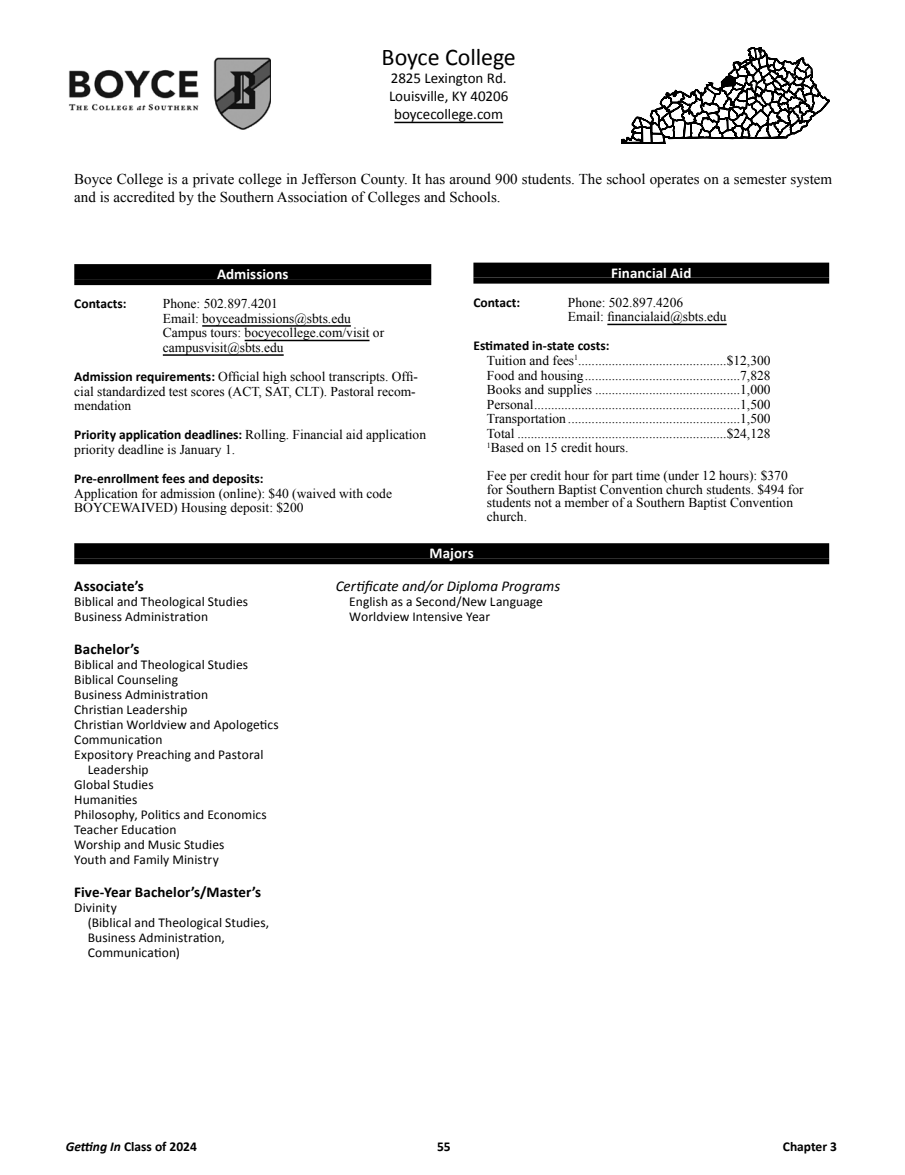
<style>
.page{position:relative;width:905px;height:1175px;background:#fff}
.page>*{position:absolute;margin:0;border:0;box-sizing:border-box;transform-origin:0 0}
.t1{font:24px "Calibri";letter-spacing:-.005em;color:#000}
.t2{font:15px/18px "Times New Roman";color:#000}
.t3{font:15px/18px "Calibri";color:#000;text-align:center}
.t4{font:700 15px "Calibri";letter-spacing:.005em;color:#000}
.t5{font:italic 15px "Calibri";color:#000}
.t6{font:700 15px "Calibri";letter-spacing:.005em;color:#fff}
.t7{font:13.5px/14.5px "Times New Roman";color:#000}
.t8{font:13.5px/15px "Calibri";letter-spacing:.005em;color:#000}
.t9{font:700 13.5px "Calibri";color:#000}
.s1{font-family:"Calibri";font-weight:700}
.s2{font-style:italic}
</style>
<div class="page">
<hr style="left:394px;top:122px;width:109px;height:1px;background:#000">
<div style="left:74px;top:264px;width:357px;height:15px;background:#000"></div>
<div style="left:74px;top:279px;width:357px;height:6px;background:#000"></div>
<hr style="left:202px;top:325px;width:149px;height:2px;background:#000">
<hr style="left:245px;top:340px;width:124px;height:1px;background:#000">
<hr style="left:163px;top:354px;width:121px;height:2px;background:#000">
<div style="left:473px;top:262px;width:356px;height:16px;background:#000"></div>
<div style="left:473px;top:278px;width:356px;height:6px;background:#000"></div>
<hr style="left:607px;top:324px;width:119px;height:1px;background:#000">
<svg style="left:621px;top:47px;width:208px;height:96px"></svg>
<img style="left:68px;top:57px;width:203px;height:73px">
<div style="left:74px;top:543px;width:755px;height:15px;background:#000"></div>
<div style="left:74px;top:558px;width:755px;height:6px;background:#000"></div>
<h1 class="t1" style="left:381px;top:42px;width:136px">Boyce College</h1>
<p class="t3" style="left:389px;top:69px;width:121px">2825 Lexington Rd.<br>Louisville, KY 40206 boycecollege.com</p>
<p class="t2" style="left:74px;top:170px;width:759px">Boyce College is a private college in Jefferson County. It has around 900 students. The school operates on a semester system and is accredited by the Southern Association of Colleges and Schools.</p>
<p class="t6" style="left:217px;top:265px;width:73px">Admissions</p>
<p class="t9" style="left:74px;top:295px;width:54px">Contacts:</p>
<p class="t7" style="left:163px;top:296px;width:223px">Phone: 502.897.4201<br>Email: boyceadmissions@sbts.edu<br>Campus tours: bocyecollege.com/visit or campusvisit@sbts.edu</p>
<p class="t7" style="left:74px;top:369px;width:345px"><span class="s1">Admission requirements:</span> Official high school transcripts. Offi&shy;cial standardized test scores (ACT, SAT, CLT). Pastoral recom&shy;mendation</p>
<p class="t7" style="left:74px;top:427px;width:353px"><span class="s1">Priority application deadlines:</span> Rolling. Financial aid application priority deadline is January 1.</p>
<p class="t9" style="left:74px;top:470px;width:191px">Pre-enrollment fees and deposits:</p>
<p class="t7" style="left:74px;top:485px;width:319px">Application for admission (online): $40 (waived with code<br>BOYCEWAIVED) Housing deposit: $200</p>
<p class="t6" style="left:611px;top:263px;width:82px">Financial Aid</p>
<p class="t9" style="left:473px;top:294px;width:48px">Contact:</p>
<p class="t7" style="left:568px;top:295px;width:160px">Phone: 502.897.4206<br>Email: financialaid@sbts.edu</p>
<p class="t9" style="left:473px;top:337px;width:138px">Estimated in-state costs:</p>
<p class="t7" style="left:487px;top:353px;width:285px;text-align:justify">Tuition and fees<sup>1</sup>............................................$12,300<br>Food and housing..............................................7,828<br>Books and supplies ...........................................1,000<br>Personal.............................................................1,500<br>Transportation ...................................................1,500<br>Total ..............................................................$24,128<br><sup>1</sup>Based on 15 credit hours.</p>
<p class="t7" style="left:487px;top:469px;width:318px;line-height:13.5px">Fee per credit hour for part time (under 12 hours): $370 for Southern Baptist Convention church students. $494 for students not a member of a Southern Baptist Convention church.</p>
<p class="t4" style="left:74px;top:577px;width:71px">Associate’s</p>
<p class="t8" style="left:74px;top:593px;width:175px">Biblical and Theological Studies<br>Business Administration</p>
<p class="t4" style="left:74px;top:640px;width:67px">Bachelor’s</p>
<p class="t8" style="left:74px;top:656px;width:175px">Biblical and Theological Studies</p>
<p class="t8" style="left:74px;top:671px;width:105px">Biblical Counseling</p>
<p class="t8" style="left:74px;top:686px;width:135px">Business Administration</p>
<p class="t8" style="left:74px;top:701px;width:115px">Christian Leadership</p>
<p class="t8" style="left:74px;top:716px;width:206px">Christian Worldview and Apologetics</p>
<p class="t8" style="left:74px;top:731px;width:90px">Communication</p>
<p class="t8" style="left:74px;top:746px;width:191px">Expository Preaching and Pastoral</p>
<p class="t8" style="left:88px;top:761px;width:62px">Leadership</p>
<p class="t8" style="left:74px;top:776px;width:81px">Global Studies</p>
<p class="t8" style="left:74px;top:791px;width:65px">Humanities</p>
<p class="t8" style="left:74px;top:806px;width:194px">Philosophy, Politics and Economics</p>
<p class="t8" style="left:74px;top:821px;width:104px">Teacher Education</p>
<p class="t8" style="left:74px;top:836px;width:152px">Worship and Music Studies</p>
<p class="t8" style="left:74px;top:851px;width:146px">Youth and Family Ministry</p>
<p class="t4" style="left:74px;top:883px;width:188px">Five-Year Bachelor’s/Master’s</p>
<p class="t8" style="left:88px;top:899px;width:183px;text-indent:-14px">Divinity<br>(Biblical and Theological Studies,<br>Business Administration,<br>Communication)</p>
<p class="t6" style="left:429px;top:544px;width:46px">Majors</p>
<p class="t5" style="left:336px;top:577px;width:226px">Certificate and/or Diploma Programs</p>
<p class="t8" style="left:349px;top:593px;width:195px">English as a Second/New Language<br>Worldview Intensive Year</p>
<p class="t9" style="left:66px;top:1138px;width:133px"><span class="s2">Getting In</span> Class of 2024</p>
<p class="t9" style="left:437px;top:1138px;width:15px">55</p>
<p class="t9" style="left:782px;top:1138px;width:56px">Chapter 3</p>
</div>
